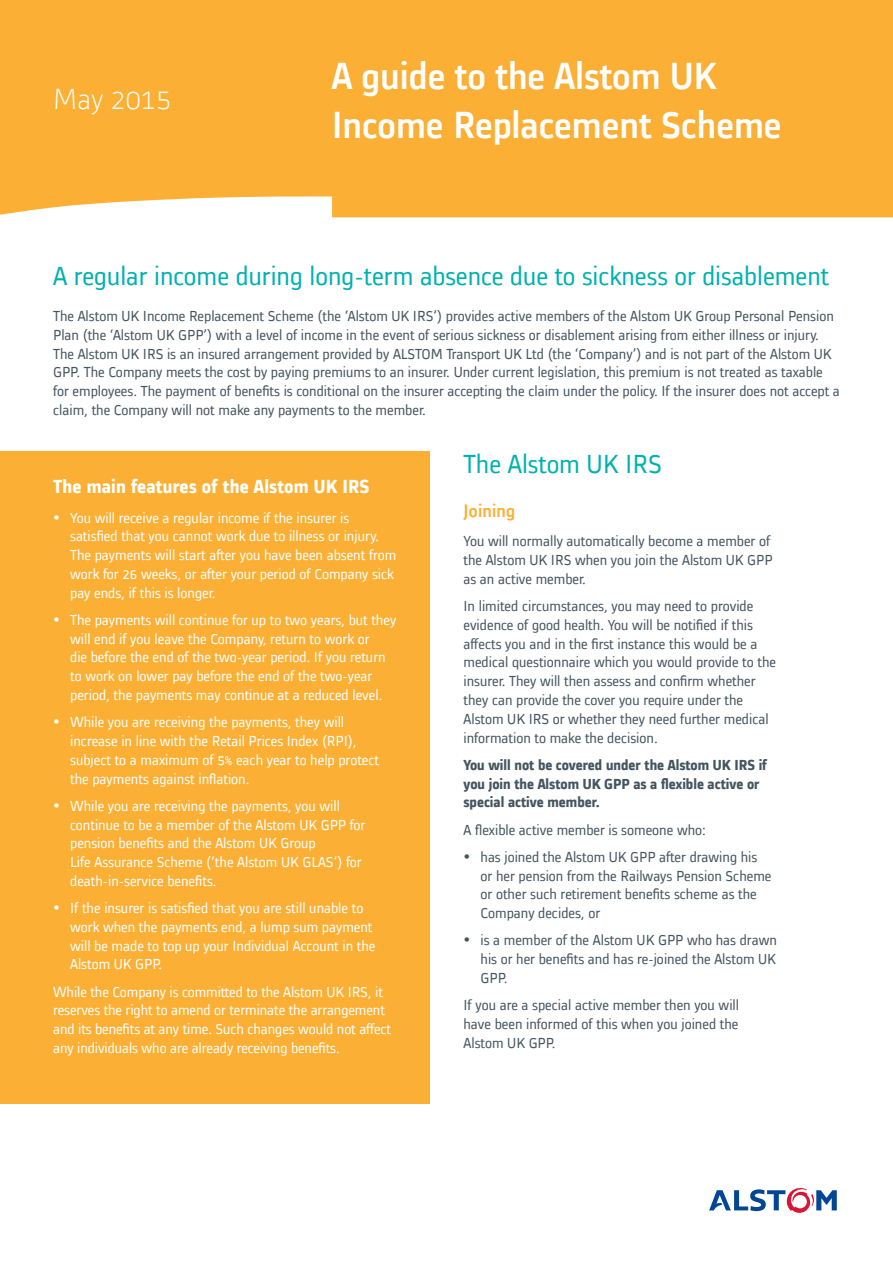
<style>
.page{position:relative;width:893px;height:1263px;background:#fff}
.page>*{position:absolute;margin:0;border:0;box-sizing:border-box;transform-origin:0 0}
.t1{font:500 39px/49.5px "Alstom";color:#fff}
.t2{font:300 30px "Alstom";letter-spacing:.005em;color:#fff}
.t3{font:27px "Alstom";color:#00b1b0}
.t4{font:700 19.5px "Alstom";letter-spacing:.01em;color:#fff}
.t5{font:500 18.75px "Alstom";letter-spacing:.01em;color:#fbaf34}
.t6{font:15px/18.8px "Alstom";color:#455560}
.t7{font:15px/18.8px "Alstom";color:#fff}
.t8{font:700 15px/18.8px "Alstom";color:#455560}
</style>
<div class="page">
<div style="left:0;top:0;width:893px;height:217px;background:#fbaf34"></div>
<div style="left:0;top:451px;width:429px;height:652px;background:#fbaf34"></div>
<svg style="left:709px;top:1187px;width:128px;height:26px"></svg>
<h2 class="t2" style="left:53px;top:78px;width:120px">May 2015</h2>
<h1 class="t1" style="left:332px;top:48px;width:451px">A guide to the Alstom UK<br>Income Replacement Scheme</h1>
<h3 class="t3" style="left:53px;top:258px;width:777px">A regular income during long-term absence due to sickness or disablement</h3>
<p class="t6" style="left:53px;top:305px;width:788px">The Alstom UK Income Replacement Scheme (the ‘Alstom UK IRS’) provides active members of the Alstom UK Group Personal Pension Plan (the ‘Alstom UK GPP’) with a level of income in the event of serious sickness or disablement arising from either illness or injury.<br>The Alstom UK IRS is an insured arrangement provided by ALSTOM Transport UK Ltd (the ‘Company’) and is not part of the Alstom UK GPP. The Company meets the cost by paying premiums to an insurer. Under current legislation, this premium is not treated as taxable for employees. The payment of benefits is conditional on the insurer accepting the claim under the policy. If the insurer does not accept a claim, the Company will not make any payments to the member.</p>
<h3 class="t4" style="left:53px;top:473px;width:318px">The main features of the Alstom UK IRS</h3>
<p class="t7" style="left:70px;top:507px;width:328px;text-indent:-17px">• You will receive a regular income if the insurer is satisfied that you cannot work due to illness or injury.<br>The payments will start after you have been absent from work for 26 weeks, or after your period of Company sick pay ends, if this is longer.</p>
<p class="t7" style="left:70px;top:609px;width:328px;text-indent:-17px">• The payments will continue for up to two years, but they will end if you leave the Company, return to work or<br>die before the end of the two-year period. If you return to work on lower pay before the end of the two-year period, the payments may continue at a reduced level.</p>
<p class="t7" style="left:70px;top:712px;width:311px;text-indent:-17px">• While you are receiving the payments, they will increase in line with the Retail Prices Index (RPI), subject to a maximum of 5% each year to help protect the payments against inflation.</p>
<p class="t7" style="left:70px;top:795px;width:297px;text-indent:-17px">• While you are receiving the payments, you will continue to be a member of the Alstom UK GPP for pension benefits and the Alstom UK Group<br>Life Assurance Scheme (‘the Alstom UK GLAS’) for death-in-service benefits.</p>
<p class="t7" style="left:70px;top:897px;width:307px;text-indent:-17px">• If the insurer is satisfied that you are still unable to work when the payments end, a lump sum payment will be made to top up your Individual Account in the Alstom UK GPP.</p>
<p class="t7" style="left:53px;top:981px;width:340px">While the Company is committed to the Alstom UK IRS, it reserves the right to amend or terminate the arrangement and its benefits at any time. Such changes would not affect any individuals who are already receiving benefits.</p>
<h3 class="t3" style="left:463px;top:446px;width:200px">The Alstom UK IRS</h3>
<p class="t5" style="left:463px;top:498px;width:53px">Joining</p>
<p class="t6" style="left:463px;top:531px;width:311px">You will normally automatically become a member of the Alstom UK IRS when you join the Alstom UK GPP as an active member.</p>
<p class="t6" style="left:463px;top:596px;width:314px">In limited circumstances, you may need to provide evidence of good health. You will be notified if this affects you and in the first instance this would be a medical questionnaire which you would provide to the insurer. They will then assess and confirm whether they can provide the cover you require under the Alstom UK IRS or whether they need further medical information to make the decision.</p>
<p class="t8" style="left:463px;top:754px;width:305px">You will not be covered under the Alstom UK IRS if you join the Alstom UK GPP as a flexible active or special active member.</p>
<p class="t6" style="left:463px;top:819px;width:244px">A flexible active member is someone who:</p>
<p class="t6" style="left:480px;top:846px;width:293px;text-indent:-17px">• has joined the Alstom UK GPP after drawing his or her pension from the Railways Pension Scheme or other such retirement benefits scheme as the Company decides, or</p>
<p class="t6" style="left:480px;top:930px;width:298px;text-align:justify;text-indent:-17px">• is a member of the Alstom UK GPP who has drawn his or her benefits and has re-joined the Alstom UK GPP.</p>
<p class="t6" style="left:463px;top:994px;width:277px;text-align:justify">If you are a special active member then you will have been informed of this when you joined the Alstom UK GPP.</p>
</div>
